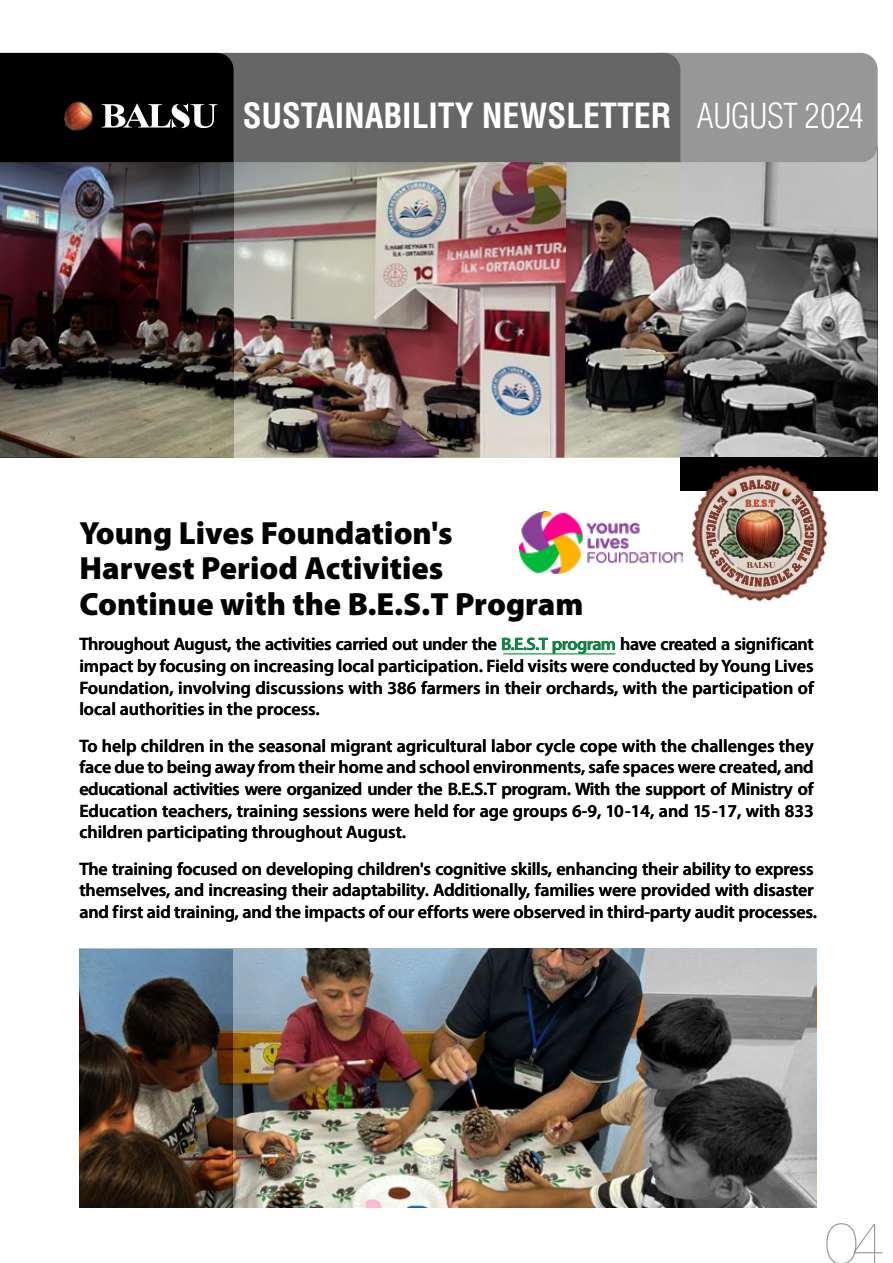
<style>
.page{position:relative;width:893px;height:1263px;background:#fff}
.page>*{position:absolute;margin:0;border:0;box-sizing:border-box;transform-origin:0 0}
.t1{font:200 58.5px "Helvetica Neue";color:#979797}
.t2{font:700 condensed 33.9px "Helvetica";color:#fff}
.t3{font:900 32.25px/35.7px "Myriad Pro";color:#000}
.t4{font:600 18px/21.6px "Myriad Pro";letter-spacing:-.01em;color:#000;text-align:justify}
.s1{font-weight:300;font-size:33.6px}
.s2{color:#00933d}
</style>
<div class="page">
<img style="left:567px;top:162px;width:113px;height:296px">
<img style="left:234px;top:162px;width:333px;height:296px">
<svg style="left:680px;top:149px;width:198px;height:309px;background:#797979"></svg>
<img style="left:0;top:162px;width:234px;height:296px">
<div style="left:680px;top:458px;width:198px;height:33px;background:#000"></div>
<img style="left:233px;top:949px;width:412px;height:258px">
<img style="left:79px;top:949px;width:154px;height:258px">
<svg style="left:645px;top:949px;width:171px;height:258px;background:#717171"></svg>
<hr style="left:503px;top:654px;width:112px;height:1px;background:#00933d">
<div style="left:644px;top:53px;width:234px;height:109px;background:#979797;border-radius:17px"></div>
<div style="left:234px;top:53px;width:446px;height:109px;background:#666667"></div>
<div style="left:0;top:53px;width:234px;height:109px;background:#000"></div>
<img style="left:60px;top:98px;width:35px;height:36px">
<img style="left:680px;top:454px;width:159px;height:148px">
<img style="left:706px;top:480px;width:108px;height:107px">
<img style="left:519px;top:511px;width:163px;height:62px">
<h2 class="t2" style="left:243px;top:95px;width:622px">SUSTAINABILITY NEWSLETTER <span class="s1">AUGUST 2024</span></h2>
<h3 class="t3" style="left:79px;top:514px;width:505px">Young Lives Foundation's<br>Harvest Period Activities<br>Continue with the B.E.S.T Program</h3>
<p class="t4" style="left:79px;top:633px;width:736px">Throughout August, the activities carried out under the <span class="s2">B.E.S.T program</span> have created a significant impact by focusing on increasing local participation. Field visits were conducted by Young Lives Foundation, involving discussions with 386 farmers in their orchards, with the participation of local authorities in the process.</p>
<p class="t4" style="left:79px;top:734px;width:736px">To help children in the seasonal migrant agricultural labor cycle cope with the challenges they face due to being away from their home and school environments, safe spaces were created, and educational activities were organized under the B.E.S.T program. With the support of Ministry of Education teachers, training sessions were held for age groups 6-9, 10-14, and 15-17, with 833 children participating throughout August.</p>
<p class="t4" style="left:79px;top:857px;width:739px;text-align:left">The training focused on developing children's cognitive skills, enhancing their ability to express themselves, and increasing their adaptability. Additionally, families were provided with disaster and first aid training, and the impacts of our efforts were observed in third-party audit processes.</p>
<h1 class="t1" style="left:825px;top:1197px;width:61px">04</h1>
</div>
